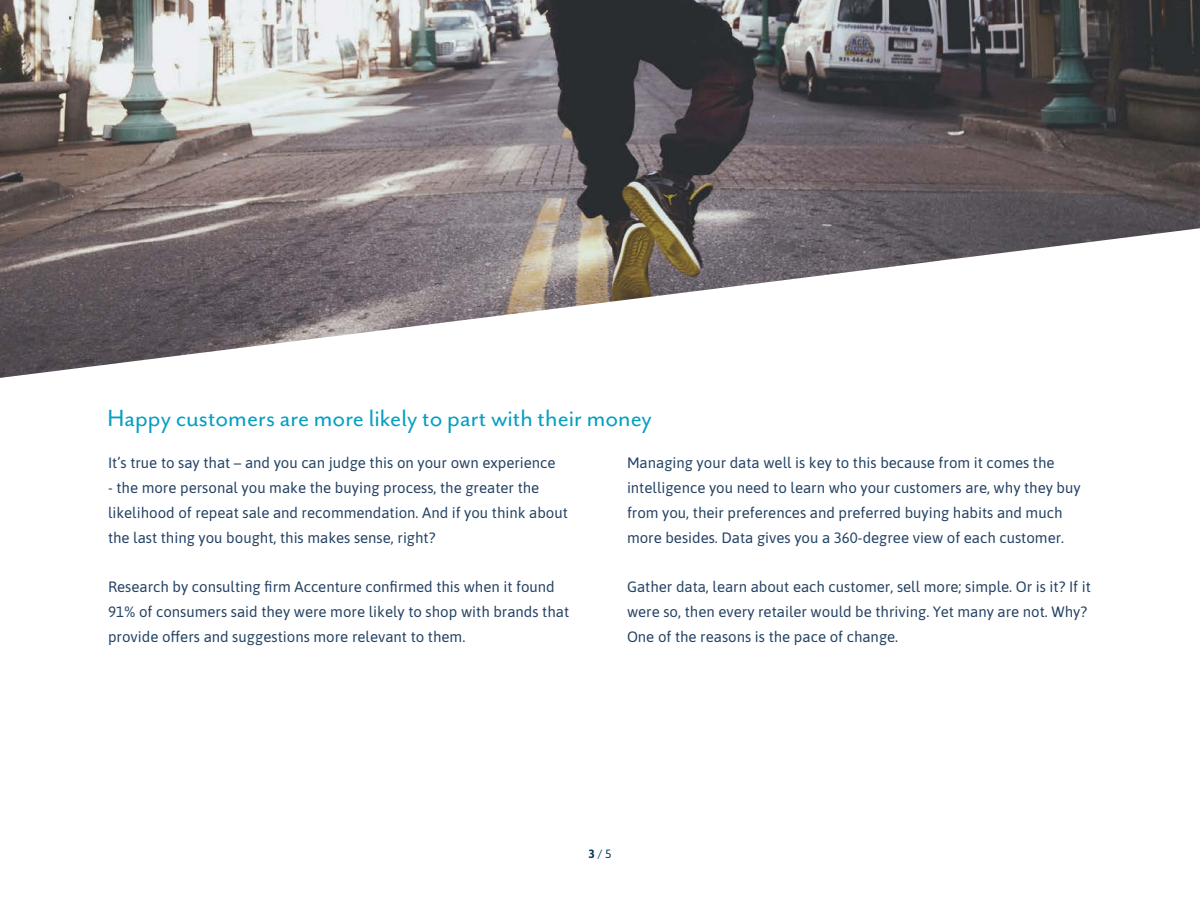
<style>
.page{position:relative;width:1200px;height:900px;background:#fff}
.page>*{position:absolute;margin:0;border:0;box-sizing:border-box;transform-origin:0 0}
.t1{font:27px "Mr Eaves San OT";color:#079fc3}
.t2{font:15px/24.8px "Asap";color:#244264}
.t3{font:12px "Asap";color:#00395f}
.s1{font-weight:700}
</style>
<div class="page">
<img style="left:0;top:0;width:1200px;height:378px">
<h1 class="t1" style="left:108px;top:403px;width:546px">Happy customers are more likely to part with their money</h1>
<p class="t2" style="left:108px;top:450px;width:449px">It’s true to say that – and you can judge this on your own experience</p>
<p class="t2" style="left:108px;top:475px;width:462px">- the more personal you make the buying process, the greater the likelihood of repeat sale and recommendation. And if you think about the last thing you bought, this makes sense, right?</p>
<p class="t2" style="left:108px;top:574px;width:463px">Research by consulting firm Accenture confirmed this when it found<br>91% of consumers said they were more likely to shop with brands that provide offers and suggestions more relevant to them.</p>
<p class="t2" style="left:627px;top:450px;width:455px">Managing your data well is key to this because from it comes the intelligence you need to learn who your customers are, why they buy from you, their preferences and preferred buying habits and much more besides. Data gives you a 360-degree view of each customer.</p>
<p class="t2" style="left:627px;top:574px;width:465px">Gather data, learn about each customer, sell more; simple. Or is it? If it were so, then every retailer would be thriving. Yet many are not. Why?<br>One of the reasons is the pace of change.</p>
<p class="t3" style="left:588px;top:846px;width:25px"><span class="s1">3</span> / 5</p>
</div>
